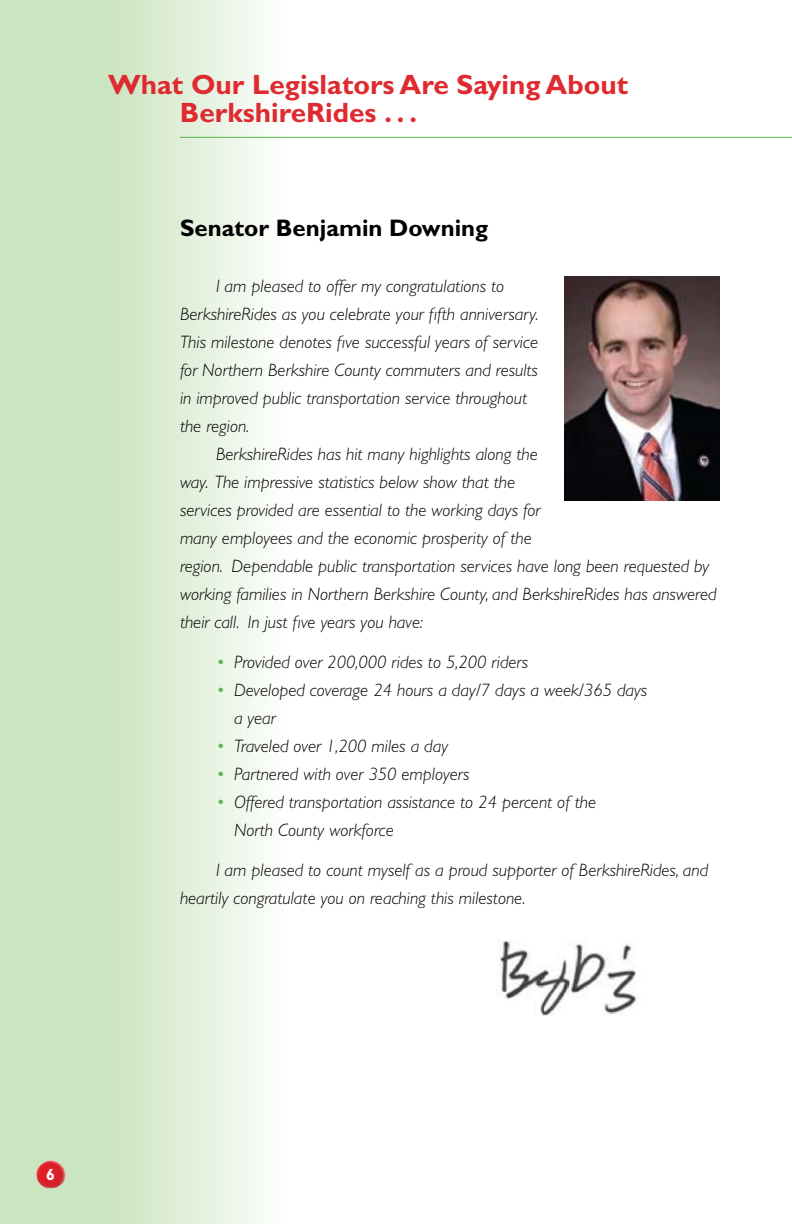
<style>
.page{position:relative;width:792px;height:1224px;background:#fff}
.page>*{position:absolute;margin:0;border:0;box-sizing:border-box;transform-origin:0 0}
.t1{font:700 28px/28px "Gill Sans";color:#df2a2f}
.t2{font:700 24px "Gill Sans";color:#000}
.t3{font:italic 300 18px/28px "Gill Sans";color:#000}
.t4{font:700 16px "Gill Sans";color:#fff}
.s1{color:#54b948}
</style>
<div class="page">
<div style="left:0;top:0;width:288px;height:1224px;background:linear-gradient(to right,#c0dfb2,#f6faf4)"></div>
<img style="left:35px;top:1160px;width:31px;height:28px">
<hr style="left:180px;top:137px;width:612px;height:1px;background:#54b948">
<img style="left:564px;top:276px;width:156px;height:224px">
<img style="left:498px;top:940px;width:138px;height:75px">
<p class="t1" style="left:108px;top:70px;width:522px">What Our Legislators Are Saying About<br>B</p>
<p class="t1" style="left:200px;top:98px;width:219px">erkshireRides . . .</p>
<p class="t2" style="left:180px;top:214px;width:310px">Senator Benjamin Downing</p>
<p class="t3" style="left:216px;top:272px;width:290px">I am pleased to offer my congratulations to</p>
<p class="t3" style="left:180px;top:300px;width:360px">BerkshireRides as you celebrate your fifth anniversary.</p>
<p class="t3" style="left:180px;top:328px;width:360px">This milestone denotes five successful years of service</p>
<p class="t3" style="left:180px;top:356px;width:360px">for Northern Berkshire County commuters and results</p>
<p class="t3" style="left:180px;top:384px;width:349px">in improved public transportation service throughout</p>
<p class="t3" style="left:180px;top:412px;width:71px">the region.</p>
<p class="t3" style="left:216px;top:440px;width:323px">BerkshireRides has hit many highlights along the</p>
<p class="t3" style="left:180px;top:468px;width:337px">way. The impressive statistics below show that the</p>
<p class="t3" style="left:180px;top:496px;width:362px">services provided are essential to the working days for</p>
<p class="t3" style="left:180px;top:524px;width:353px">many employees and the economic prosperity of the</p>
<p class="t3" style="left:180px;top:552px;width:531px">region. Dependable public transportation services have long been requested by</p>
<p class="t3" style="left:180px;top:580px;width:538px">working families in Northern Berkshire County, and BerkshireRides has answered</p>
<p class="t3" style="left:180px;top:608px;width:245px">their call. In just five years you have:</p>
<p class="t3" style="left:216px;top:648px;width:314px"><span class="s1">•</span> Provided over 200,000 rides to 5,200 riders</p>
<p class="t3" style="left:234px;top:676px;width:415px;text-indent:-18px"><span class="s1">•</span> Developed coverage 24 hours a day/7 days a week/365 days a year</p>
<p class="t3" style="left:216px;top:732px;width:234px"><span class="s1">•</span> Traveled over 1,200 miles a day</p>
<p class="t3" style="left:216px;top:760px;width:255px"><span class="s1">•</span> Partnered with over 350 employers</p>
<p class="t3" style="left:234px;top:788px;width:364px;text-indent:-18px"><span class="s1">•</span> Offered transportation assistance to 24 percent of the<br>North County workforce</p>
<p class="t3" style="left:180px;top:856px;width:530px;text-indent:36px">I am pleased to count myself as a proud supporter of BerkshireRides, and heartily congratulate you on reaching this milestone.</p>
<p class="t4" style="left:46px;top:1165px;width:10px">6</p>
</div>
